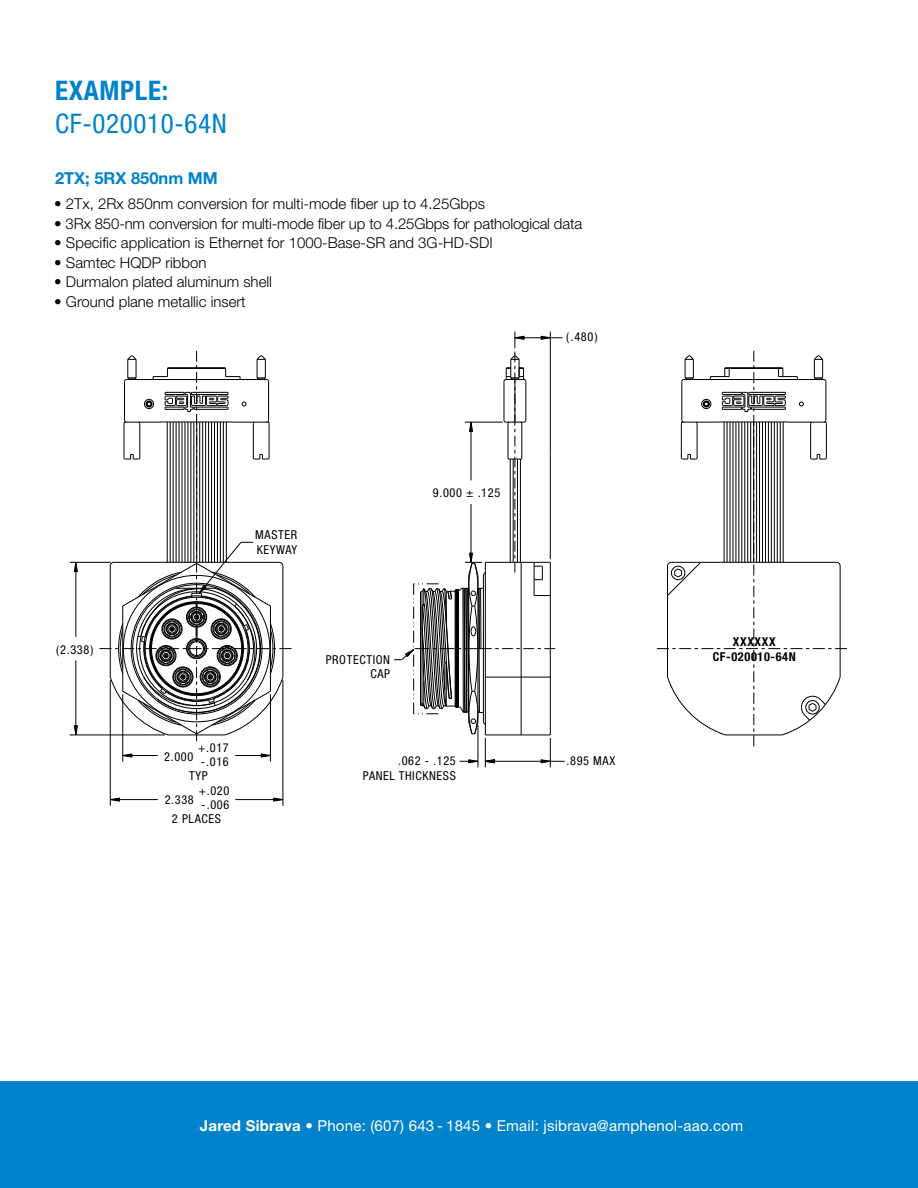
<style>
.page{position:relative;width:918px;height:1188px;background:#fff}
.page>*{position:absolute;margin:0;border:0;box-sizing:border-box;transform-origin:0 0}
.t1{font:condensed 27px "Helvetica Neue LT Std";letter-spacing:.025em;color:#0083ca}
.t2{font:700 condensed 27px "Helvetica Neue LT Std";letter-spacing:.025em;color:#0083ca}
.t3{font:700 16.5px "Helvetica Neue LT Std";color:#0083ca}
.t4{font:300 15px "Helvetica Neue LT Std";color:#000}
.t5{font:15px "Helvetica Neue LT Std";letter-spacing:.015em;color:#fff}
.t6{font:condensed 12.3px/14.7px "Helvetica Neue LT Std";letter-spacing:.05em;color:#000}
.t7{font:700 condensed 12.3px/14.7px "Helvetica Neue LT Std";letter-spacing:.05em;color:#000;text-align:center}
.s1{font-weight:700}
.s2{font-weight:300}
</style>
<div class="page">
<div style="left:0;top:1082px;width:918px;height:106px;background:#0083ca"></div>
<svg style="left:109px;top:797px;width:11px;height:5px"></svg>
<svg style="left:273px;top:797px;width:10px;height:5px"></svg>
<svg style="left:123px;top:753px;width:10px;height:5px"></svg>
<svg style="left:261px;top:753px;width:9px;height:5px"></svg>
<svg style="left:74px;top:563px;width:4px;height:9px"></svg>
<svg style="left:74px;top:725px;width:4px;height:10px"></svg>
<hr style="left:283px;top:680px;width:1px;height:126px;background:#000">
<hr style="left:270px;top:694px;width:1px;height:68px;background:#000">
<hr style="left:70px;top:562px;width:41px;height:1px;background:#000">
<hr style="left:122px;top:694px;width:1px;height:68px;background:#000">
<hr style="left:110px;top:680px;width:1px;height:126px;background:#000">
<hr style="left:76px;top:660px;width:1px;height:75px;background:#000">
<hr style="left:76px;top:562px;width:1px;height:75px;background:#000">
<hr style="left:70px;top:735px;width:95px;height:1px;background:#000">
<hr style="left:123px;top:755px;width:35px;height:1px;background:#000">
<hr style="left:235px;top:755px;width:35px;height:1px;background:#000">
<hr style="left:110px;top:799px;width:48px;height:1px;background:#000">
<hr style="left:235px;top:799px;width:48px;height:1px;background:#000">
<svg style="left:99px;top:351px;width:193px;height:390px"></svg>
<hr style="left:515px;top:337px;width:48px;height:1px;background:#000">
<hr style="left:485px;top:761px;width:80px;height:1px;background:#000">
<svg style="left:394px;top:332px;width:161px;height:436px"></svg>
<svg style="left:657px;top:351px;width:190px;height:395px"></svg>
<div style="left:671px;top:566px;width:14px;height:14px;border:1px solid #000;border-radius:50%"></div>
<h1 class="t2" style="left:55px;top:74px;width:115px">EXAMPLE:</h1>
<h1 class="t1" style="left:55px;top:108px;width:173px">CF-020010-64N</h1>
<p class="t3" style="left:55px;top:168px;width:164px">2TX; 5RX 850nm MM</p>
<p class="t4" style="left:54px;top:195px;width:432px">• 2Tx, 2Rx 850nm conversion for multi-mode fiber up to 4.25Gbps</p>
<p class="t4" style="left:54px;top:214px;width:529px">• 3Rx 850-nm conversion for multi-mode fiber up to 4.25Gbps for pathological data</p>
<p class="t4" style="left:54px;top:234px;width:440px">• Specific application is Ethernet for 1000-Base-SR and 3G-HD-SDI</p>
<p class="t4" style="left:54px;top:253px;width:154px">• Samtec HQDP ribbon</p>
<p class="t4" style="left:54px;top:273px;width:219px">• Durmalon plated aluminum shell</p>
<p class="t4" style="left:54px;top:292px;width:193px">• Ground plane metallic insert</p>
<p class="t6" style="left:56px;top:642px;width:39px">(2.338)</p>
<p class="t6" style="left:255px;top:528px;width:43px">MASTER<br>KEYWAY</p>
<p class="t6" style="left:433px;top:485px;width:69px">9.000 ± .125</p>
<p class="t6" style="left:198px;top:741px;width:32px;line-height:13.6px">+.017 -.016</p>
<p class="t6" style="left:172px;top:790px;width:50px;line-height:19.2px;text-indent:-7px">2.338<br>2 PLACES</p>
<p class="t6" style="left:189px;top:747px;width:20px;line-height:19.2px;text-indent:-25px">2.000<br>TYP</p>
<p class="t6" style="left:199px;top:784px;width:32px;line-height:13.6px">+.020 -.006</p>
<p class="t6" style="left:326px;top:652px;width:66px;text-align:right">PROTECTION<br>CAP</p>
<p class="t6" style="left:363px;top:768px;width:94px">PANEL THICKNESS</p>
<p class="t6" style="left:566px;top:329px;width:33px">(.480)</p>
<p class="t6" style="left:567px;top:753px;width:50px">.895 MAX</p>
<p class="t7" style="left:713px;top:634px;width:85px">XXXXXX<br>CF-020010-64N</p>
<p class="t5" style="left:200px;top:1116px;width:545px"><span class="s1">Jared Sibrava</span> <span class="s2">•</span> Phone: (607) 643 - 1845 <span class="s2">•</span> Email: jsibrava@amphenol-aao.com</p>
</div>
